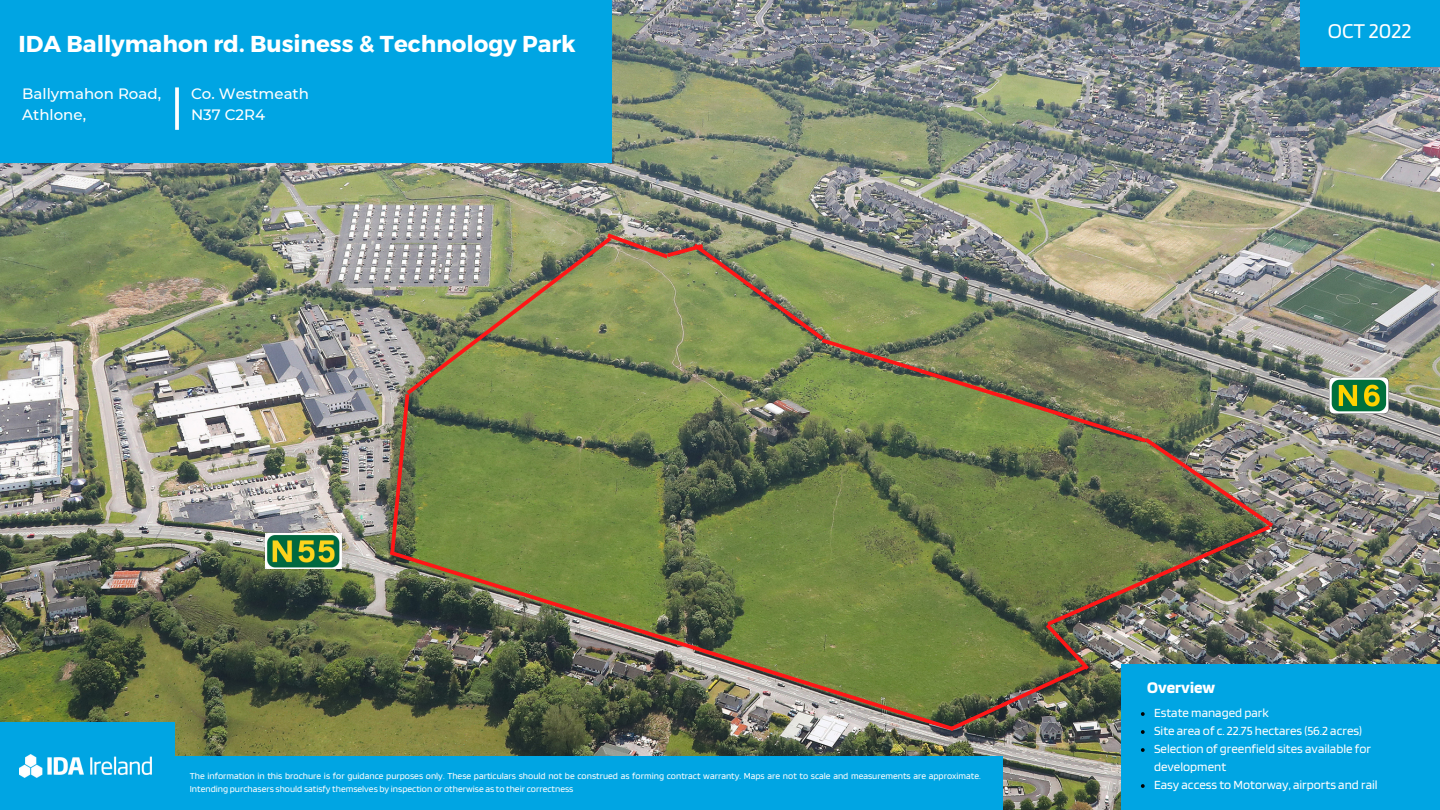
<style>
.page{position:relative;width:1440px;height:810px;background:#fff}
.page>*{position:absolute;margin:0;border:0;box-sizing:border-box;transform-origin:0 0}
.t1{font:700 23px "Montserrat";color:#fff}
.t2{font:22px "Blinker";color:#fff}
.t3{font:700 17px "Blinker";color:#fff}
.t4{font:500 15px "Montserrat";color:#fff}
.t5{font:13px/18px "Blinker";color:#fff}
.t6{font:9.5px/12.8px "Blinker";color:#fff}
</style>
<div class="page">
<img style="left:0;top:0;width:1440px;height:810px">
<div style="left:0;top:722px;width:175px;height:88px;background:#00a5e3"></div>
<img style="left:19px;top:754px;width:132px;height:24px">
<div style="left:1301px;top:0;width:139px;height:67px;background:#00a5e3"></div>
<div style="left:0;top:0;width:612px;height:162px;background:#00a5e3"></div>
<svg style="left:175px;top:87px;width:4px;height:43px"></svg>
<div style="left:1122px;top:665px;width:318px;height:145px;background:#00a5e3"></div>
<img style="left:265px;top:533px;width:76px;height:35px">
<img style="left:1329px;top:377px;width:60px;height:36px">
<svg style="left:1141px;top:748px;width:4px;height:4px"></svg>
<svg style="left:1141px;top:784px;width:4px;height:4px"></svg>
<img style="left:388px;top:230px;width:889px;height:504px">
<div style="left:161px;top:756px;width:841px;height:54px;background:#00a5e3"></div>
<p class="t1" style="left:18px;top:29px;width:559px">IDA Ballymahon rd. Business &amp; Technology Park</p>
<p class="t4" style="left:22px;top:85px;width:140px">Ballymahon Road,</p>
<p class="t4" style="left:22px;top:106px;width:65px">Athlone,</p>
<p class="t4" style="left:191px;top:84px;width:120px">Co. Westmeath</p>
<p class="t4" style="left:191px;top:105px;width:76px">N37 C2R4</p>
<p class="t2" style="left:1328px;top:16px;width:85px">OCT 2022</p>
<p class="t6" style="left:190px;top:770px;width:793px">The information in this brochure is for guidance purposes only. These particulars should not be construed as forming contract warranty. Maps are not to scale and measurements are approximate.<br>Intending purchasers should satisfy themselves by inspection or otherwise as to their correctness</p>
<p class="t3" style="left:1147px;top:677px;width:70px">Overview</p>
<p class="t5" style="left:1154px;top:704px;width:116px">Estate managed park</p>
<p class="t5" style="left:1154px;top:722px;width:210px">Site area of c. 22.75 hectares (56.2 acres)</p>
<p class="t5" style="left:1154px;top:740px;width:219px">Selection of greenfield sites available for development</p>
<p class="t5" style="left:1154px;top:776px;width:225px">Easy access to Motorway, airports and rail</p>
</div>
